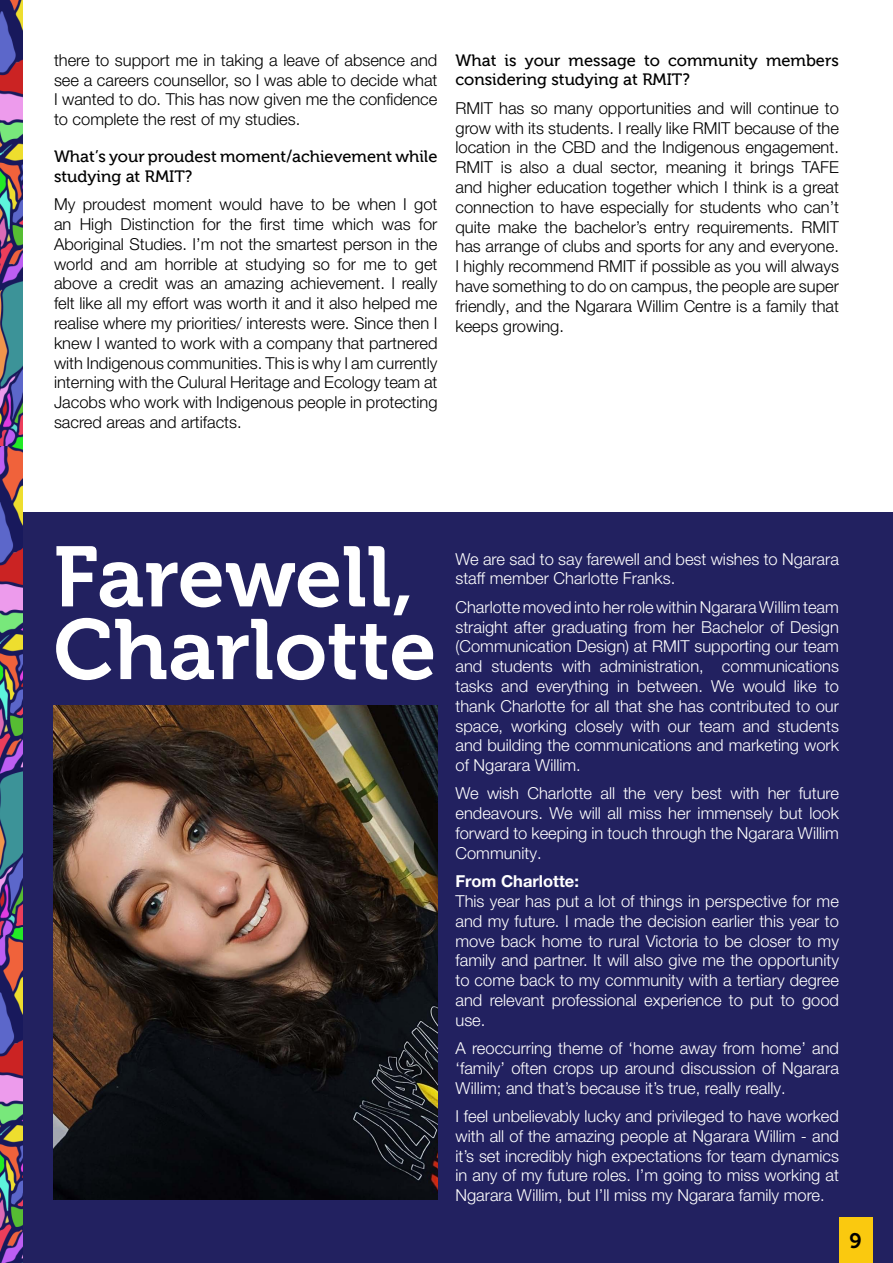
<style>
.page{position:relative;width:893px;height:1263px;background:#fff}
.page>*{position:absolute;margin:0;border:0;box-sizing:border-box;transform-origin:0 0}
.t1{font:84.9px/72.8px "Museo 700";color:#fff}
.t2{font:21px "Museo 700";color:#000}
.t3{font:300 16.5px/19.8px "Helvetica Neue LT Pro";color:#fff;text-align:justify}
.t4{font:300 16.5px/19.8px "Helvetica Neue LT Pro";color:#000;text-align:justify}
.t5{font:16.5px/19.8px "Museo 500";color:#000}
.t6{font:700 16.5px "Helvetica Neue LT Pro";color:#fff}
</style>
<div class="page">
<div style="left:23px;top:512px;width:870px;height:751px;background:#222160"></div>
<img style="left:54px;top:705px;width:383px;height:494px">
<img style="left:0;top:446px;width:23px;height:817px">
<img style="left:0;top:0;width:23px;height:446px">
<div style="left:839px;top:1218px;width:33px;height:45px;background:#fac90f"></div>
<p class="t4" style="left:54px;top:50px;width:385px">there to support me in taking a leave of absence and see a careers counsellor, so I was able to decide what I wanted to do. This has now given me the confidence to complete the rest of my studies.</p>
<p class="t5" style="left:54px;top:147px;width:385px">What’s your proudest moment/achievement while studying at RMIT?</p>
<p class="t4" style="left:54px;top:194px;width:385px">My proudest moment would have to be when I got an High Distinction for the first time which was for Aboriginal Studies. I’m not the smartest person in the world and am horrible at studying so for me to get above a credit was an amazing achievement. I really felt like all my effort was worth it and it also helped me realise where my priorities/ interests were. Since then I knew I wanted to work with a company that partnered with Indigenous communities. This is why I am currently interning with the Culural Heritage and Ecology team at Jacobs who work with Indigenous people in protecting sacred areas and artifacts.</p>
<p class="t5" style="left:455px;top:50px;width:385px">What is your message to community members considering studying at RMIT?</p>
<p class="t4" style="left:455px;top:98px;width:385px">RMIT has so many opportunities and will continue to grow with its students. I really like RMIT because of the location in the CBD and the Indigenous engagement.<br>RMIT is also a dual sector, meaning it brings TAFE and higher education together which I think is a great connection to have especially for students who can’t quite make the bachelor’s entry requirements. RMIT has arrange of clubs and sports for any and everyone.<br>I highly recommend RMIT if possible as you will always have something to do on campus, the people are super friendly, and the Ngarara Willim Centre is a family that keeps growing.</p>
<h1 class="t1" style="left:54px;top:542px;width:384px">Farewell,<br>Charlotte</h1>
<p class="t3" style="left:455px;top:548px;width:385px">We are sad to say farewell and best wishes to Ngarara staff member Charlotte Franks.</p>
<p class="t3" style="left:455px;top:597px;width:385px">Charlotte moved into her role within Ngarara Willim team straight after graduating from her Bachelor of Design (Communication Design) at RMIT supporting our team and students with administration, communications tasks and everything in between. We would like to thank Charlotte for all that she has contributed to our space, working closely with our team and students and building the communications and marketing work of Ngarara Willim.</p>
<p class="t3" style="left:455px;top:783px;width:385px">We wish Charlotte all the very best with her future endeavours. We will all miss her immensely but look forward to keeping in touch through the Ngarara Willim Community.</p>
<p class="t6" style="left:455px;top:871px;width:125px">From Charlotte:</p>
<p class="t3" style="left:455px;top:891px;width:385px">This year has put a lot of things in perspective for me and my future. I made the decision earlier this year to move back home to rural Victoria to be closer to my family and partner. It will also give me the opportunity to come back to my community with a tertiary degree and relevant professional experience to put to good use.</p>
<p class="t3" style="left:455px;top:1038px;width:385px">A reoccurring theme of ‘home away from home’ and ‘family’ often crops up around discussion of Ngarara Willim; and that’s because it’s true, really really.</p>
<p class="t3" style="left:455px;top:1106px;width:385px">I feel unbelievably lucky and privileged to have worked with all of the amazing people at Ngarara Willim - and it’s set incredibly high expectations for team dynamics in any of my future roles. I’m going to miss working at Ngarara Willim, but I’ll miss my Ngarara family more.</p>
<p class="t2" style="left:849px;top:1229px;width:14px">9</p>
</div>
